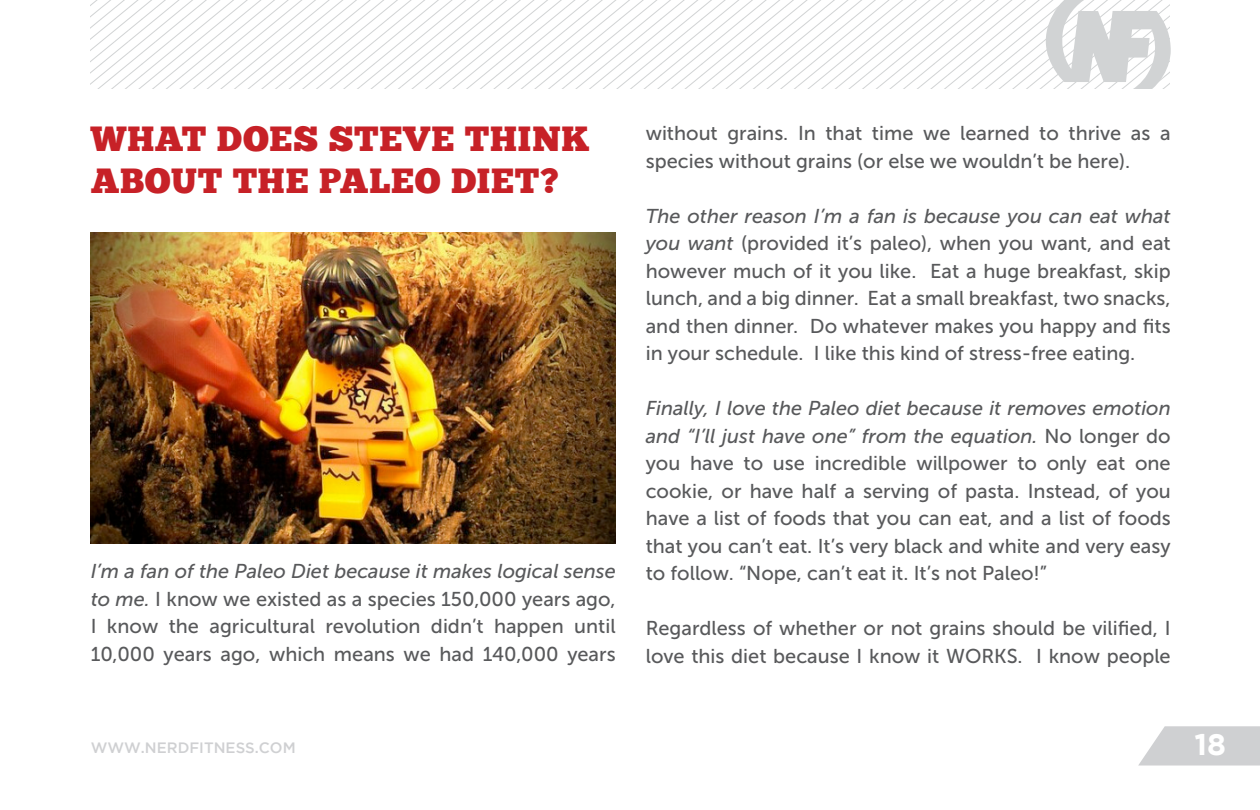
<style>
.page{position:relative;width:1260px;height:810px;background:#fff}
.page>*{position:absolute;margin:0;border:0;box-sizing:border-box;transform-origin:0 0}
.t1{font:35px/42px "Chunk Five";letter-spacing:.02em;color:#c72127}
.t2{font:700 30px "Gotham";color:#fff}
.t3{font:20px/27.5px "Museo Sans 500";color:#58595b;text-align:justify}
.t4{font:500 15px "Gotham";color:#cfd0d2}
.s1{font-style:italic}
</style>
<div class="page">
<svg style="left:1138px;top:726px;width:122px;height:40px;background:#d5d5d7"></svg>
<svg style="left:91px;top:0;width:1079px;height:89px"></svg>
<img style="left:90px;top:232px;width:526px;height:311px">
<h1 class="t1" style="left:91px;top:120px;width:397px">WHAT DOES STEVE THI</h1>
<h1 class="t1" style="left:91px;top:120px;width:501px;text-indent:442px">NK<br>ABOUT THE PALEO DIET?</h1>
<p class="t3" style="left:91px;top:558px;width:527px"><span class="s1">I’m a fan of the Paleo Diet because it makes logical sense to me.</span> I know we existed as a species 150,000 years ago, I know the agricultural revolution didn’t happen until 10,000 years ago, which means we had 140,000 years</p>
<p class="t3" style="left:646px;top:120px;width:526px">without grains. In that time we learned to thrive as a species without grains (or else we wouldn’t be here).</p>
<p class="t3" style="left:646px;top:202px;width:527px"><span class="s1">The other reason I’m a fan is because you can eat what you want</span> (provided it’s paleo), when you want, and eat however much of it you like. Eat a huge breakfast, skip lunch, and a big dinner. Eat a small breakfast, two snacks, and then dinner. Do whatever makes you happy and fits in your schedule. I like this kind of stress-free eating.</p>
<p class="t3" style="left:646px;top:395px;width:527px"><span class="s1">Finally, I love the Paleo diet because it removes emotion and “I’ll just have one” from the equation.</span> No longer do you have to use incredible willpower to only eat one cookie, or have half a serving of pasta. Instead, of you have a list of foods that you can eat, and a list of foods that you can’t eat. It’s very black and white and very easy to follow. “Nope, can’t eat it. It’s not Paleo!”</p>
<p class="t3" style="left:646px;top:615px;width:527px">Regardless of whether or not grains should be vilified, I love this diet because I know it WORKS. I know people</p>
<p class="t4" style="left:91px;top:740px;width:207px">WWW.NERDFITNESS.COM</p>
<h2 class="t2" style="left:1195px;top:727px;width:33px">18</h2>
</div>
